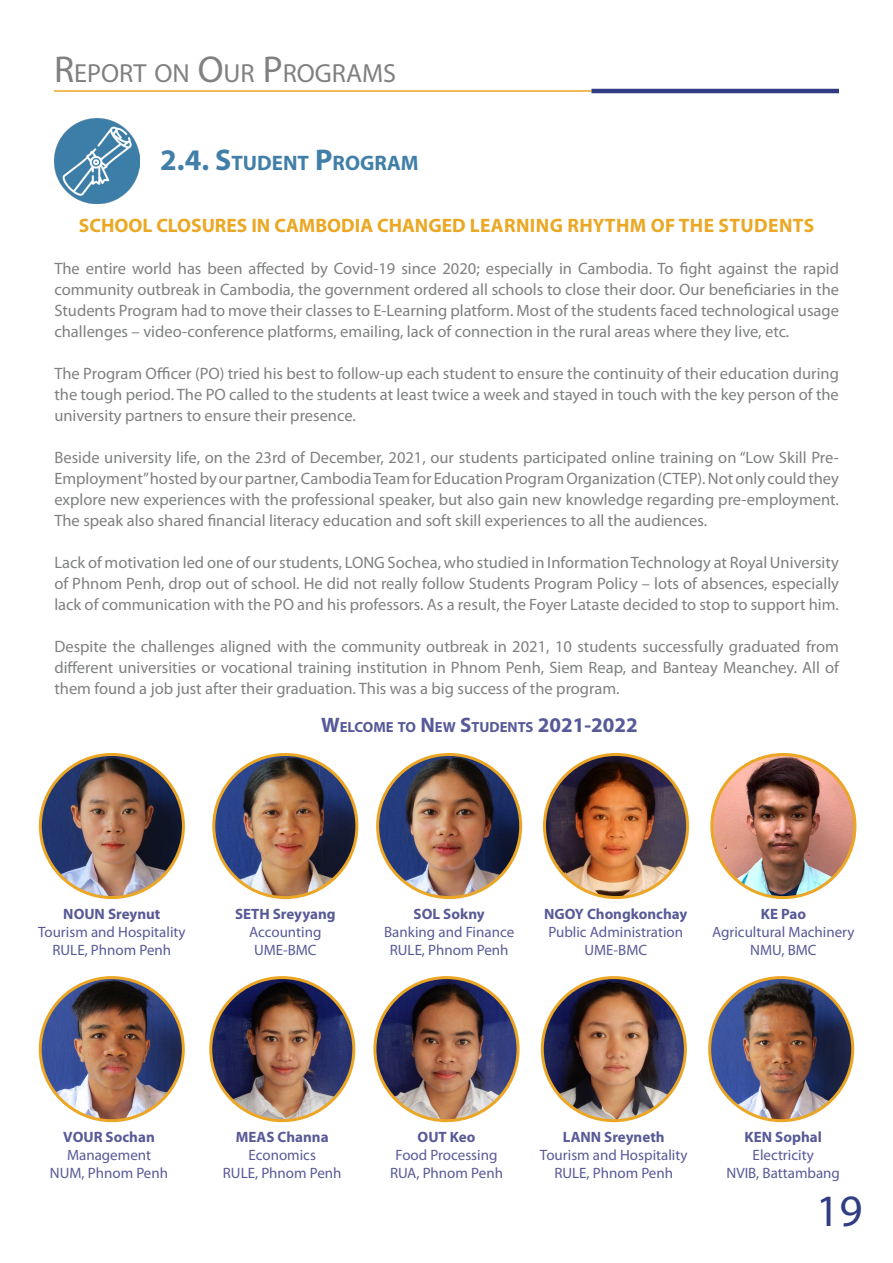
<style>
.page{position:relative;width:893px;height:1263px;background:#fff}
.page>*{position:absolute;margin:0;border:0;box-sizing:border-box;transform-origin:0 0}
.t1{font:45px "Myriad Pro";color:#303d83}
.t2{font:26.25px "Myriad Pro";color:#7f807f}
.t3{font:700 21px "Myriad Pro";color:#417fa9}
.t4{font:700 19.5px "Myriad Pro";color:#eaa825}
.t5{font:16.5px/21px "Myriad Pro";color:#7f8080;text-align:justify}
.t6{font:15px/18px "Myriad Pro";color:#585a98;text-align:center}
.t7{font:700 15px "Myriad Pro";color:#585a98}
.t8{font:700 14.7px "Myriad Pro";color:#575a98}
.s1{font-size:37.5px}
.s2{font-size:30px}
.s3{font-size:21px}
</style>
<div class="page">
<img style="left:54px;top:119px;width:85px;height:85px">
<hr style="left:54px;top:90px;width:537px;height:2px;background:#eba523">
<hr style="left:591px;top:89px;width:248px;height:4px;background:#303d83">
<img style="left:40px;top:754px;width:143px;height:143px;border-radius:72px">
<div style="left:39px;top:753px;width:146px;height:146px;border:3px solid #eba625;border-radius:50%"></div>
<img style="left:214px;top:754px;width:143px;height:143px;border-radius:72px">
<div style="left:212px;top:753px;width:146px;height:146px;border:3px solid #eba625;border-radius:50%"></div>
<img style="left:712px;top:754px;width:143px;height:143px;border-radius:72px">
<div style="left:710px;top:753px;width:146px;height:146px;border:3px solid #eba625;border-radius:50%"></div>
<img style="left:544px;top:754px;width:144px;height:143px;border-radius:72px">
<div style="left:543px;top:753px;width:146px;height:146px;border:3px solid #eba625;border-radius:50%"></div>
<img style="left:378px;top:754px;width:143px;height:143px;border-radius:72px">
<div style="left:376px;top:753px;width:146px;height:146px;border:3px solid #eba625;border-radius:50%"></div>
<img style="left:40px;top:977px;width:143px;height:144px;border-radius:72px">
<div style="left:39px;top:976px;width:146px;height:146px;border:3px solid #eba625;border-radius:50%"></div>
<img style="left:211px;top:977px;width:143px;height:144px;border-radius:72px">
<div style="left:209px;top:976px;width:146px;height:146px;border:3px solid #eba625;border-radius:50%"></div>
<img style="left:710px;top:977px;width:143px;height:144px;border-radius:72px">
<div style="left:708px;top:976px;width:146px;height:146px;border:3px solid #eba625;border-radius:50%"></div>
<img style="left:542px;top:977px;width:143px;height:144px;border-radius:72px">
<div style="left:541px;top:976px;width:146px;height:146px;border:3px solid #eba625;border-radius:50%"></div>
<img style="left:375px;top:977px;width:143px;height:144px;border-radius:72px">
<div style="left:373px;top:976px;width:146px;height:146px;border:3px solid #eba625;border-radius:50%"></div>
<h2 class="t2" style="left:54px;top:57px;width:341px"><span class="s1">R</span>EPORT ON <span class="s1">O</span>UR <span class="s1">P</span>ROGRAMS</h2>
<p class="t3" style="left:160px;top:149px;width:260px"><span class="s2">2.4.</span> <span class="s2">S</span>TUDENT <span class="s2">P</span>ROGRAM</p>
<p class="t4" style="left:79px;top:213px;width:737px">SCHOOL CLOSURES IN CAMBODIA CHANGED LEARNING RHYTHM OF THE STUDENTS</p>
<p class="t5" style="left:54px;top:258px;width:786px">The entire world has been affected by Covid-19 since 2020; especially in Cambodia. To fight against the rapid community outbreak in Cambodia, the government ordered all schools to close their door. Our beneficiaries in the Students Program had to move their classes to E-Learning platform. Most of the students faced technological usage challenges – video-conference platforms, emailing, lack of connection in the rural areas where they live, etc.</p>
<p class="t5" style="left:54px;top:363px;width:786px">The Program Officer (PO) tried his best to follow-up each student to ensure the continuity of their education during the tough period. The PO called to the students at least twice a week and stayed in touch with the key person of the university partners to ensure their presence.</p>
<p class="t5" style="left:54px;top:447px;width:786px">Beside university life, on the 23rd of December, 2021, our students participated online training on “Low Skill Pre-Employment” hosted by our partner, Cambodia Team for Education Program Organization (CTEP). Not only could they explore new experiences with the professional speaker, but also gain new knowledge regarding pre-employment.<br>The speak also shared financial literacy education and soft skill experiences to all the audiences.</p>
<p class="t5" style="left:54px;top:552px;width:786px">Lack of motivation led one of our students, LONG Sochea, who studied in Information Technology at Royal University of Phnom Penh, drop out of school. He did not really follow Students Program Policy – lots of absences, especially lack of communication with the PO and his professors. As a result, the Foyer Lataste decided to stop to support him.</p>
<p class="t5" style="left:54px;top:636px;width:786px">Despite the challenges aligned with the community outbreak in 2021, 10 students successfully graduated from different universities or vocational training institution in Phnom Penh, Siem Reap, and Banteay Meanchey. All of them found a job just after their graduation. This was a big success of the program.</p>
<p class="t8" style="left:321px;top:717px;width:318px"><span class="s3">W</span>ELCOME TO <span class="s3">N</span> EW <span class="s3">S</span>TUDENTS <span class="s3">2021-2022</span></p>
<p class="t7" style="left:63px;top:904px;width:99px">NOUN Sreynut</p>
<p class="t6" style="left:38px;top:922px;width:149px">Tourism and Hospitality<br>RULE, Phnom Penh</p>
<p class="t7" style="left:235px;top:904px;width:102px">SETH Sreyyang</p>
<p class="t6" style="left:249px;top:922px;width:74px">Accounting<br>UME-BMC</p>
<p class="t7" style="left:414px;top:904px;width:73px">SOL Sokny</p>
<p class="t6" style="left:384px;top:922px;width:132px">Banking and Finance<br>RULE, Phnom Penh</p>
<p class="t7" style="left:544px;top:904px;width:145px">NGOY Chongkonchay</p>
<p class="t6" style="left:548px;top:922px;width:136px">Public Administration<br>UME-BMC</p>
<p class="t7" style="left:761px;top:904px;width:47px">KE Pao</p>
<p class="t6" style="left:712px;top:922px;width:144px">Agricultural Machinery<br>NMU, BMC</p>
<p class="t7" style="left:63px;top:1127px;width:93px">VOUR Sochan</p>
<p class="t6" style="left:50px;top:1146px;width:120px">Management<br>NUM, Phnom Penh</p>
<p class="t7" style="left:236px;top:1127px;width:94px">MEAS Channa</p>
<p class="t6" style="left:223px;top:1146px;width:120px">Economics<br>RULE, Phnom Penh</p>
<p class="t7" style="left:418px;top:1127px;width:59px">OUT Keo</p>
<p class="t6" style="left:390px;top:1146px;width:114px">Food Processing<br>RUA, Phnom Penh</p>
<p class="t7" style="left:563px;top:1127px;width:103px">LANN Sreyneth</p>
<p class="t6" style="left:540px;top:1145px;width:149px">Tourism and Hospitality<br>RULE, Phnom Penh</p>
<p class="t7" style="left:745px;top:1127px;width:79px">KEN Sophal</p>
<p class="t6" style="left:726px;top:1146px;width:115px">Electricity<br>NVIB, Battambang</p>
<h1 class="t1" style="left:816px;top:1183px;width:48px">19</h1>
</div>
